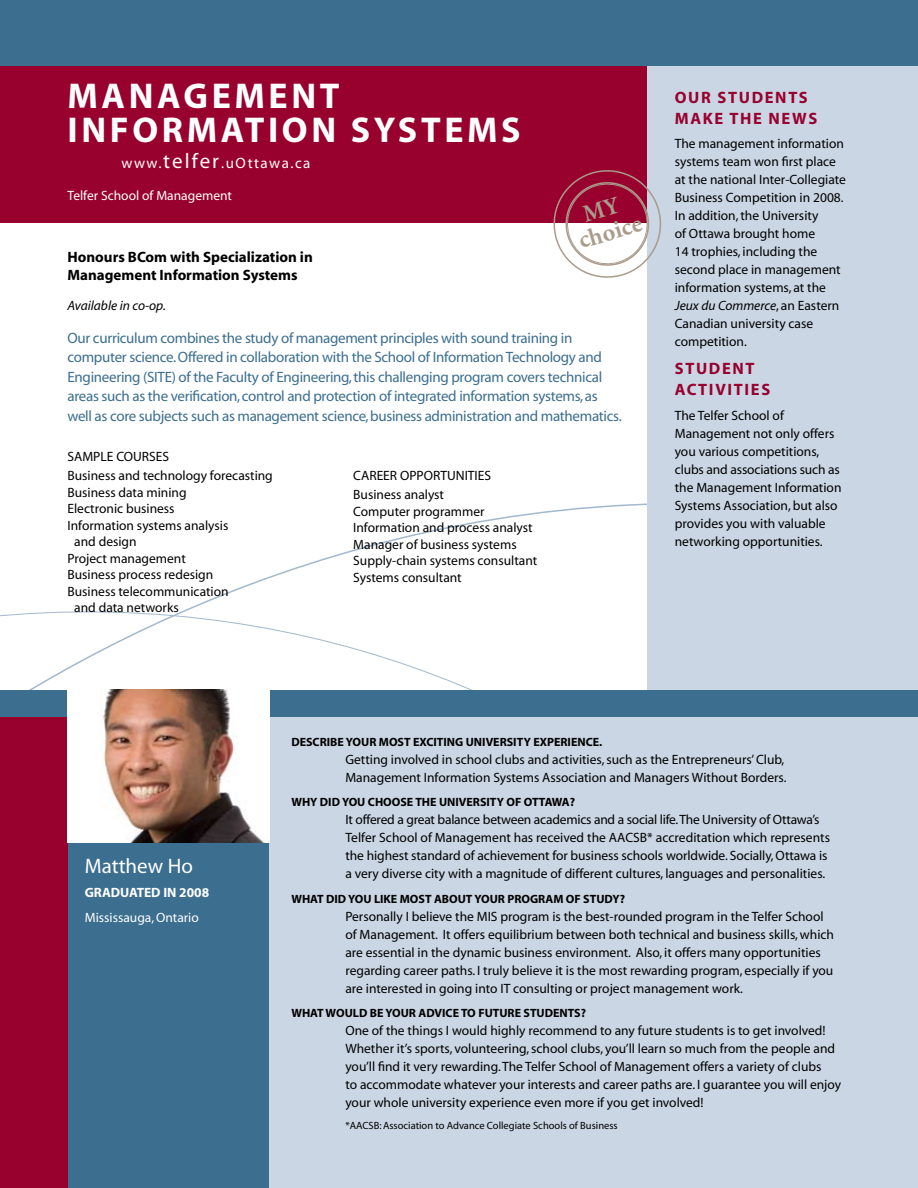
<style>
.page{position:relative;width:918px;height:1188px;background:#fff}
.page>*{position:absolute;margin:0;border:0;box-sizing:border-box;transform-origin:0 0}
.t1{font:700 36px/34.5px "Myriad";letter-spacing:.1em;color:#fff}
.t2{font:700 24.45px/24.5px "Minion";color:#aa9b8b;text-align:center}
.t3{font:21px "Myriad";color:#fff}
.t4{font:700 16.5px/21px "Myriad";letter-spacing:.1em;color:#98002e}
.t5{font:15px/19.5px "Myriad";letter-spacing:-.02em;color:#3b6e8f}
.t6{font:700 15px/18px "Myriad";color:#000}
.t7{font:15px "Myriad";letter-spacing:.1em;color:#fff}
.t8{font:13.5px/18px "Myriad";color:#000}
.t9{font:13.5px "Myriad";color:#fff}
.t10{font:italic 13.5px "Myriad";color:#000}
.t11{font:700 13.5px "Myriad";color:#fff}
.t12{font:700 12px "Myriad";color:#000}
.t13{font:10.5px "Myriad";color:#000}
.s1{font-size:21px}
.s2{font-style:italic}
</style>
<div class="page">
<div style="left:0;top:0;width:918px;height:67px;background:#3b6e8f"></div>
<div style="left:0;top:67px;width:918px;height:156px;background:#98002e"></div>
<svg style="left:0;top:486px;width:648px;height:204px"></svg>
<div style="left:648px;top:67px;width:270px;height:632px;background:#cad6e3"></div>
<div style="left:68px;top:842px;width:202px;height:346px;background:#3b6e8f"></div>
<div style="left:0;top:717px;width:68px;height:471px;background:#98002e"></div>
<div style="left:0;top:690px;width:918px;height:27px;background:#3b6e8f"></div>
<div style="left:270px;top:717px;width:648px;height:471px;background:#cad6e3"></div>
<img style="left:68px;top:690px;width:202px;height:152px">
<svg style="left:553px;top:165px;width:109px;height:118px"></svg>
<h1 class="t1" style="left:68px;top:80px;width:455px">MANAGEMENT<br>INFORMATION SYSTEMS</h1>
<p class="t7" style="left:122px;top:156px;width:191px">www.<span class="s1">telfer</span>.uOttawa.ca</p>
<p class="t9" style="left:68px;top:188px;width:166px">Telfer School of Management</p>
<h2 class="t2" style="left:569px;top:206px;width:66px;rotate:-16deg">MY choice</h2>
<p class="t6" style="left:68px;top:248px;width:247px">HONOURS BCOM WITH SPECIALIZATION IN<br>MANAGEMENT INFORMATION SYSTEMS</p>
<p class="t10" style="left:68px;top:299px;width:100px">Available in co-op.</p>
<p class="t5" style="left:68px;top:329px;width:556px">Our curriculum combines the study of management principles with sound training in computer science. Offered in collaboration with the School of Information Technology and Engineering (SITE) of the Faculty of Engineering, this challenging program covers technical areas such as the verification, control and protection of integrated information systems, as well as core subjects such as management science, business administration and mathematics.</p>
<p class="t8" style="left:68px;top:448px;width:17px">Samp</p>
<p class="t8" style="left:100px;top:448px;width:25px">le cou</p>
<p class="t8" style="left:68px;top:447px;width:207px;line-height:19.2px;text-indent:74px">rses<br>Business and technology forecasting</p>
<p class="t8" style="left:68px;top:484px;width:121px">Business data mining</p>
<p class="t8" style="left:68px;top:500px;width:109px">Electronic business</p>
<p class="t8" style="left:68px;top:517px;width:162px">Information systems analysis</p>
<p class="t8" style="left:74px;top:533px;width:64px">and design</p>
<p class="t8" style="left:68px;top:550px;width:120px">Project management</p>
<p class="t8" style="left:68px;top:566px;width:147px">Business process redesign</p>
<p class="t8" style="left:68px;top:583px;width:163px">Business telecommunication</p>
<p class="t8" style="left:74px;top:599px;width:106px">and data networks</p>
<p class="t8" style="left:353px;top:467px;width:56px">Career oppo</p>
<p class="t8" style="left:353px;top:467px;width:118px;line-height:19.2px;text-indent:80px">rtunities<br>Business analyst</p>
<p class="t8" style="left:353px;top:504px;width:185px;line-height:16.5px">Computer programmer<br>Information and process analyst<br>Manager of business systems<br>Supply-chain systems consultant<br>Systems consultant</p>
<p class="t4" style="left:675px;top:87px;width:144px">OUR STUDENTS<br>MAKE THE NEWS</p>
<p class="t8" style="left:675px;top:135px;width:173px">The management information systems team won first place at the national Inter-Collegiate<br>Business Competition in 2008.<br>In addition, the University<br>of Ottawa brought home<br>14 trophies, including the second place in management information systems, at the<br><span class="s2">Jeux du Commerce</span>, an Eastern<br>Canadian university case competition.</p>
<p class="t4" style="left:675px;top:359px;width:97px">STUDENT<br>ACTIVITIES</p>
<p class="t8" style="left:675px;top:407px;width:168px">The Telfer School of<br>Management not only offers you various competitions, clubs and associations such as the Management Information<br>Systems Association, but also provides you with valuable networking opportunities.</p>
<h3 class="t3" style="left:85px;top:855px;width:110px">Matthew Ho</h3>
<p class="t11" style="left:85px;top:886px;width:126px">GRADUATED IN 2008</p>
<p class="t9" style="left:85px;top:911px;width:116px">Mississauga, Ontario</p>
<p class="t12" style="left:291px;top:736px;width:312px">DESCRIBE YOUR MOST EXCITING UNIVERSITY EXPERIENCE.</p>
<p class="t8" style="left:345px;top:751px;width:443px">Getting involved in school clubs and activities, such as the Entrepreneurs’ Club,<br>Management Information Systems Association and Managers Without Borders.</p>
<p class="t12" style="left:291px;top:796px;width:285px">WHY DID YOU CHOOSE THE UNIVERSITY OF OTTAWA?</p>
<p class="t8" style="left:345px;top:812px;width:486px">It offered a great balance between academics and a social life. The University of Ottawa’s Telfer School of Management has received the AACSB* accreditation which represents the highest standard of achievement for business schools worldwide. Socially, Ottawa is a very diverse city with a magnitude of different cultures, languages and personalities.</p>
<p class="t12" style="left:291px;top:892px;width:335px">WHAT DID YOU LIKE MOST ABOUT YOUR PROGRAM OF STUDY?</p>
<p class="t8" style="left:345px;top:908px;width:490px">Personally I believe the MIS program is the best-rounded program in the Telfer School of Management. It offers equilibrium between both technical and business skills, which are essential in the dynamic business environment. Also, it offers many opportunities regarding career paths. I truly believe it is the most rewarding program, especially if you are interested in going into IT consulting or project management work.</p>
<p class="t12" style="left:291px;top:1007px;width:296px">WHAT WOULD BE YOUR ADVICE TO FUTURE STUDENTS?</p>
<p class="t8" style="left:345px;top:1022px;width:497px">One of the things I would highly recommend to any future students is to get involved!<br>Whether it’s sports, volunteering, school clubs, you’ll learn so much from the people and you’ll find it very rewarding. The Telfer School of Management offers a variety of clubs<br>to accommodate whatever your interests and career paths are. I guarantee you will enjoy your whole university experience even more if you get involved!</p>
<p class="t13" style="left:345px;top:1121px;width:274px">*AACSB: Association to Advance Collegiate Schools of Business</p>
</div>
